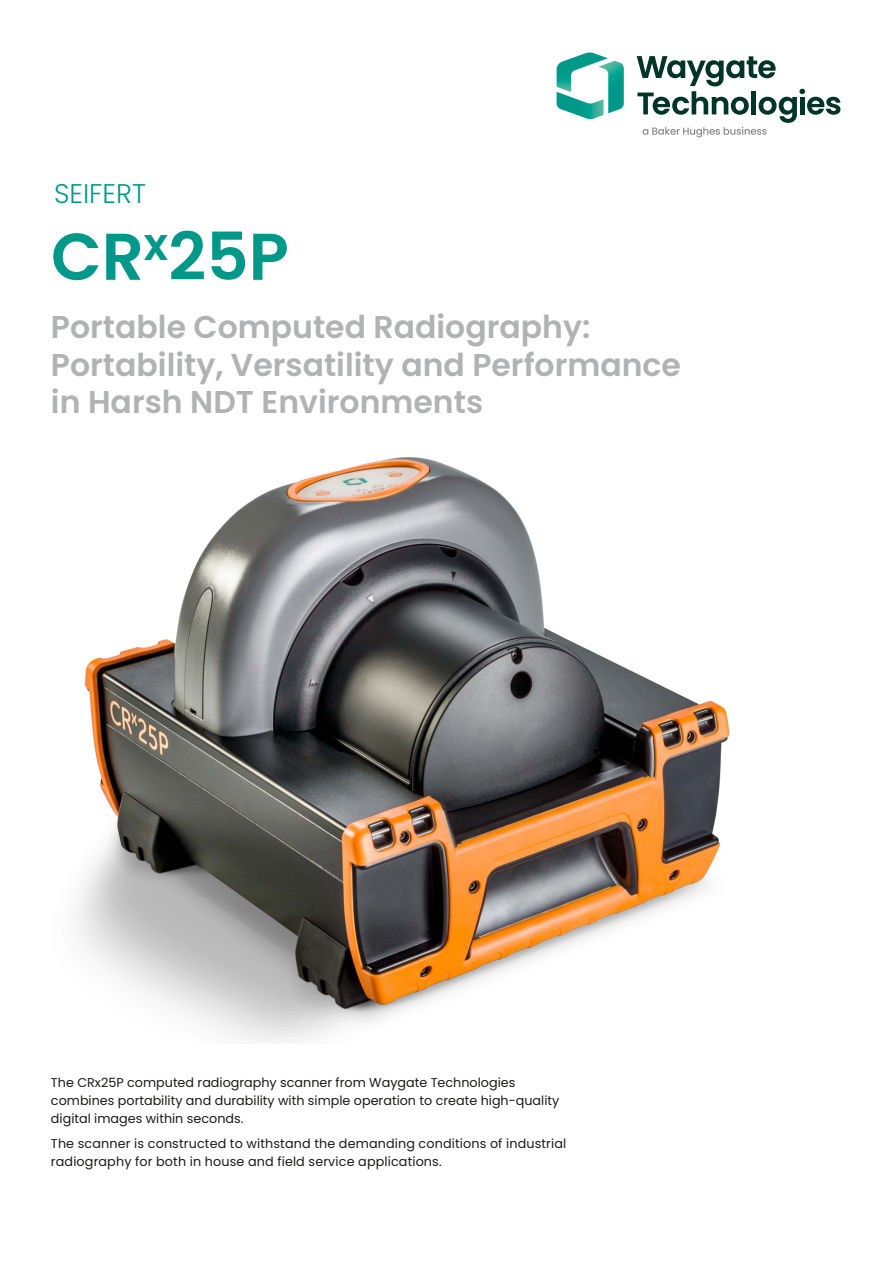
<style>
.page{position:relative;width:893px;height:1263px;background:#fff}
.page>*{position:absolute;margin:0;border:0;box-sizing:border-box;transform-origin:0 0}
.t1{font:600 66px "Poppins";color:#009889}
.t2{font:600 31.5px/37.8px "Poppins";color:#b1b2b3}
.t3{font:300 27px "Poppins";color:#009889}
.t4{font:12.75px/18px "Poppins";color:#1a1a18}
</style>
<div class="page">
<svg style="left:557px;top:52px;width:67px;height:67px"></svg>
<svg style="left:637px;top:56px;width:203px;height:81px"></svg>
<img style="left:77px;top:457px;width:653px;height:587px">
<h3 class="t3" style="left:54px;top:178px;width:93px">SEIFERT</h3>
<h1 class="t1" style="left:51px;top:218px;width:239px">CR<sup>x</sup>25P</h1>
<h2 class="t2" style="left:51px;top:308px;width:631px">Portable Computed Radiography:<br>Portability, Versatility and Performance in Harsh NDT Environments</h2>
<p class="t4" style="left:51px;top:1074px;width:510px">The CRx25P computed radiography scanner from Waygate Technologies combines portability and durability with simple operation to create high-quality digital images within seconds.</p>
<p class="t4" style="left:51px;top:1135px;width:517px">The scanner is constructed to withstand the demanding conditions of industrial radiography for both in house and field service applications.</p>
</div>
